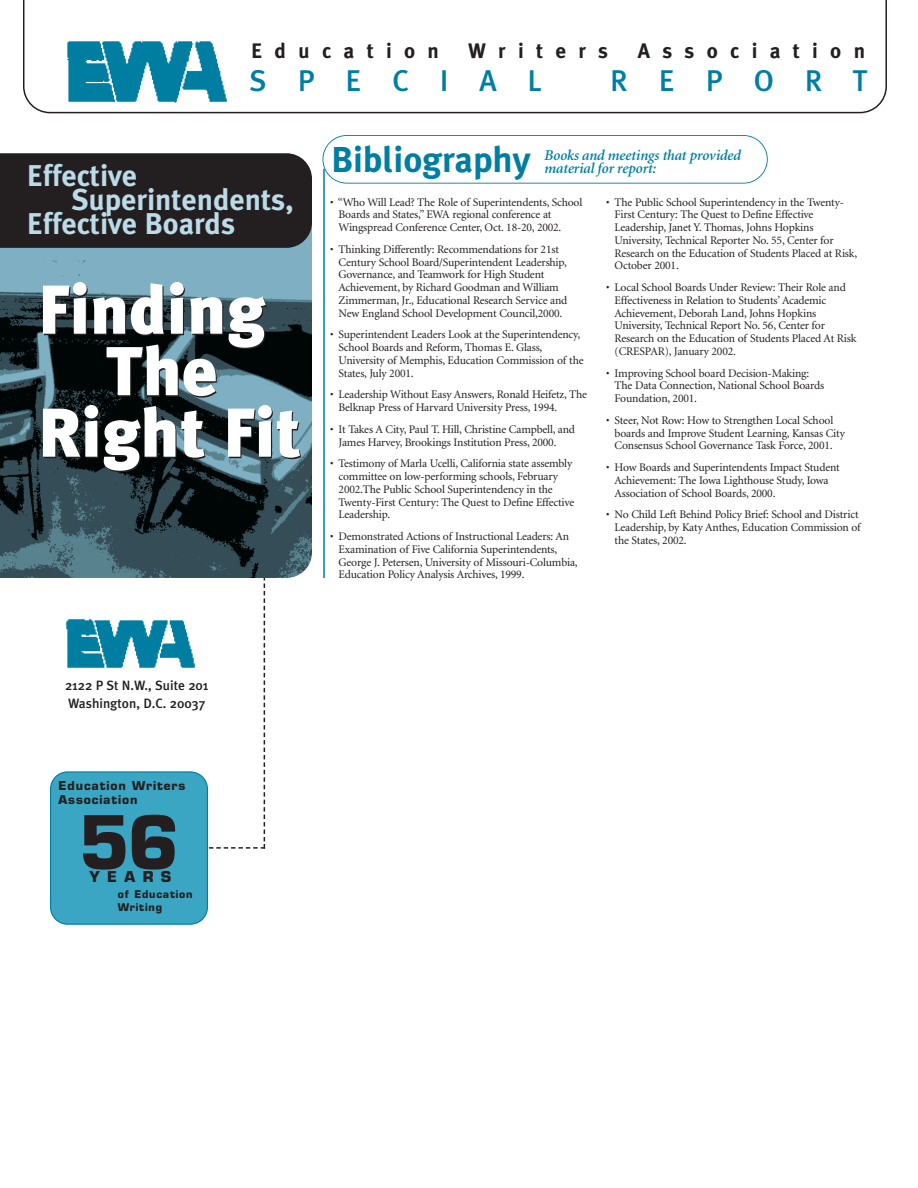
<style>
.page{position:relative;width:918px;height:1188px;background:#fff}
.page>*{position:absolute;margin:0;border:0;box-sizing:border-box;transform-origin:0 0}
.t1{font:700 72px "Eurostile";color:#231f20}
.t2{font:900 69px/61.5px "Meta Plus";color:#fff;text-align:center}
.t3{font:700 36px "Meta Plus";color:#007ea2}
.t4{font:700 30px "Meta Plus";color:#bbdbe9}
.t5{font:500 30px "Meta Plus";letter-spacing:1.03em;color:#007ea2}
.t6{font:700 21px "Meta Plus";letter-spacing:.585em;color:#231f20}
.t7{font:italic 600 15px/13.5px "Minion";letter-spacing:-.015em;color:#007ea2}
.t8{font:700 14.7px "Eurostile";letter-spacing:.505em;color:#231f20}
.t9{font:500 13.5px/18px "Meta Plus";color:#231f20}
.t10{font:700 12px/14.4px "Eurostile";letter-spacing:.07em;color:#231f20}
.t11{font:11.7px/12.8px "Minion";letter-spacing:-.015em;color:#231f20}
.t12{font:700 10.35px/12.5px "Eurostile";letter-spacing:.07em;color:#231f20}
</style>
<div class="page">
<img style="left:0;top:248px;width:312px;height:330px">
<svg style="left:23px;top:0;width:864px;height:113px"></svg>
<img style="left:63px;top:39px;width:166px;height:64px">
<svg style="left:50px;top:554px;width:215px;height:371px"></svg>
<svg style="left:322px;top:135px;width:446px;height:49px"></svg>
<div style="left:0;top:153px;width:312px;height:95px;background:#231f20"></div>
<hr style="left:323px;top:169px;width:2px;height:409px;background:#007ea2">
<h3 class="t6" style="left:251px;top:44px;width:189px">Education</h3>
<h3 class="t6" style="left:468px;top:44px;width:141px">Writers</h3>
<h3 class="t6" style="left:638px;top:44px;width:229px">Association</h3>
<h3 class="t5" style="left:250px;top:71px;width:294px">SPECIAL</h3>
<h3 class="t5" style="left:610px;top:71px;width:259px">REPORT</h3>
<h3 class="t4" style="left:27px;top:166px;width:112px">Effective</h3>
<h3 class="t4" style="left:71px;top:189px;width:223px">Superintendents,</h3>
<h3 class="t4" style="left:27px;top:213px;width:210px">Effective Boards</h3>
<h2 class="t2" style="left:38px;top:286px;width:265px">Finding<br>The<br>Right Fit</h2>
<h3 class="t3" style="left:331px;top:147px;width:201px">Bibliography</h3>
<p class="t7" style="left:544px;top:149px;width:198px">Books and meetings that provided material for report:</p>
<p class="t11" style="left:339px;top:196px;width:245px;text-indent:-9px">• “Who Will Lead? The Role of Superintendents, School<br>Boards and States,” EWA regional conference at<br>Wingspread Conference Center, Oct. 18-20, 2002.</p>
<p class="t11" style="left:339px;top:244px;width:230px;text-indent:-9px">• Thinking Differently: Recommendations for 21st Century School Board/Superintendent Leadership, Governance, and Teamwork for High Student Achievement, by Richard Goodman and William Zimmerman, Jr., Educational Research Service and New England School Development Council,2000.</p>
<p class="t11" style="left:339px;top:329px;width:246px;text-indent:-9px">• Superintendent Leaders Look at the Superintendency, School Boards and Reform, Thomas E. Glass, University of Memphis, Education Commission of the States, July 2001.</p>
<p class="t11" style="left:339px;top:389px;width:250px;text-indent:-9px">• Leadership Without Easy Answers, Ronald Heifetz, The<br>Belknap Press of Harvard University Press, 1994.</p>
<p class="t11" style="left:339px;top:424px;width:238px;text-indent:-9px">• It Takes A City, Paul T. Hill, Christine Campbell, and<br>James Harvey, Brookings Institution Press, 2000.</p>
<p class="t11" style="left:339px;top:458px;width:237px;text-indent:-9px">• Testimony of Marla Ucelli, California state assembly committee on low-performing schools, February 2002.The Public School Superintendency in the Twenty-First Century: The Quest to Define Effective Leadership.</p>
<p class="t11" style="left:339px;top:531px;width:241px;text-indent:-9px">• Demonstrated Actions of Instructional Leaders: An Examination of Five California Superintendents, George J. Petersen, University of Missouri-Columbia, Education Policy Analysis Archives, 1999.</p>
<p class="t11" style="left:615px;top:196px;width:244px;text-indent:-9px">• The Public School Superintendency in the Twenty-First Century: The Quest to Define Effective Leadership, Janet Y. Thomas, Johns Hopkins University, Technical Reporter No. 55, Center for Research on the Education of Students Placed at Risk, October 2001.</p>
<p class="t11" style="left:615px;top:282px;width:243px;text-indent:-9px">• Local School Boards Under Review: Their Role and Effectiveness in Relation to Students’ Academic Achievement, Deborah Land, Johns Hopkins University, Technical Report No. 56, Center for Research on the Education of Students Placed At Risk (CRESPAR), January 2002.</p>
<p class="t11" style="left:615px;top:367px;width:211px;text-indent:-9px">• Improving School board Decision-Making:<br>The Data Connection, National School Boards<br>Foundation, 2001.</p>
<p class="t11" style="left:615px;top:415px;width:232px;text-indent:-9px">• Steer, Not Row: How to Strengthen Local School boards and Improve Student Learning, Kansas City<br>Consensus School Governance Task Force, 2001.</p>
<p class="t11" style="left:615px;top:462px;width:227px;text-indent:-9px">• How Boards and Superintendents Impact Student<br>Achievement: The Iowa Lighthouse Study, Iowa<br>Association of School Boards, 2000.</p>
<p class="t11" style="left:615px;top:509px;width:248px;text-indent:-9px">• No Child Left Behind Policy Brief: School and District<br>Leadership, by Katy Anthes, Education Commission of the States, 2002.</p>
<p class="t9" style="left:65px;top:678px;width:145px">2122 P St N.W., Suite 201<br>Washington, D.C. 20037</p>
<p class="t10" style="left:59px;top:780px;width:128px">Education Writers<br>Association</p>
<h1 class="t1" style="left:78px;top:815px;width:103px">56</h1>
<p class="t8" style="left:89px;top:871px;width:84px">YEARS</p>
<p class="t12" style="left:118px;top:889px;width:76px">of Education<br>Writing</p>
</div>
